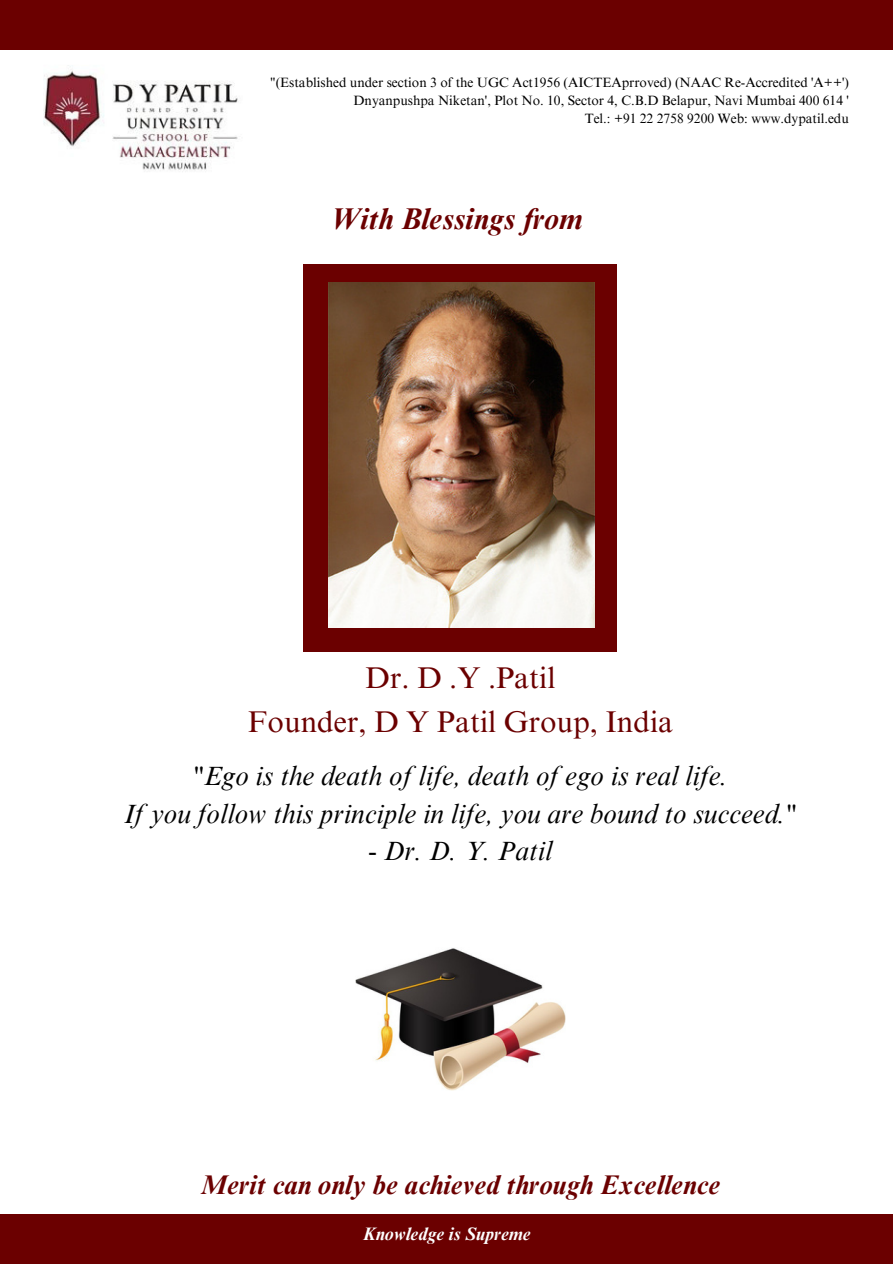
<style>
.page{position:relative;width:893px;height:1264px;background:#fff}
.page>*{position:absolute;margin:0;border:0;box-sizing:border-box;transform-origin:0 0}
.t1{font:30px "Times NRMT Pro";color:#6b0000}
.t2{font:italic 700 30px "Times NRMT Pro";color:#6b0000}
.t3{font:italic 27px "Times NRMT Pro";color:#000}
.t4{font:italic 700 27px "Times NRMT Pro";color:#6b0000}
.t5{font:italic 700 18px "Times NRMT Pro";color:#fff}
.t6{font:13.5px "Times NRMT Pro";color:#000}
</style>
<div class="page">
<div style="left:304px;top:264px;width:313px;height:387px;background:#6b0000"></div>
<img style="left:328px;top:283px;width:266px;height:344px">
<img style="left:43px;top:65px;width:195px;height:107px">
<div style="left:0;top:0;width:892px;height:50px;background:#6b0000"></div>
<div style="left:0;top:1214px;width:892px;height:49px;background:#6b0000"></div>
<img style="left:355px;top:948px;width:210px;height:142px">
<p class="t6" style="left:270px;top:77px;width:580px">"(Established under section 3 of the UGC Act1956 (AICTEAprroved) (NAAC Re-Accredited 'A++')</p>
<p class="t6" style="left:353px;top:95px;width:497px">Dnyanpushpa Niketan', Plot No. 10, Sector 4, C.B.D Belapur, Navi Mumbai 400 614 '</p>
<p class="t6" style="left:584px;top:113px;width:266px">Tel.: +91 22 2758 9200 Web: www.dypatil.edu</p>
<p class="t2" style="left:331px;top:208px;width:253px">With Blessings from</p>
<p class="t1" style="left:365px;top:666px;width:192px">Dr. D .Y .Patil</p>
<p class="t1" style="left:247px;top:710px;width:427px">Founder, D Y Patil Group, India</p>
<p class="t3" style="left:193px;top:766px;width:536px">"Ego is the death of life, death of ego is real life.</p>
<p class="t3" style="left:124px;top:803px;width:673px">If you follow this principle in life, you are bound to succeed."</p>
<p class="t3" style="left:368px;top:840px;width:186px">- Dr. D. Y. Patil</p>
<p class="t4" style="left:200px;top:1174px;width:521px">Merit can only be achieved through Excellence</p>
<p class="t5" style="left:363px;top:1227px;width:169px">Knowledge is Supreme</p>
</div>
